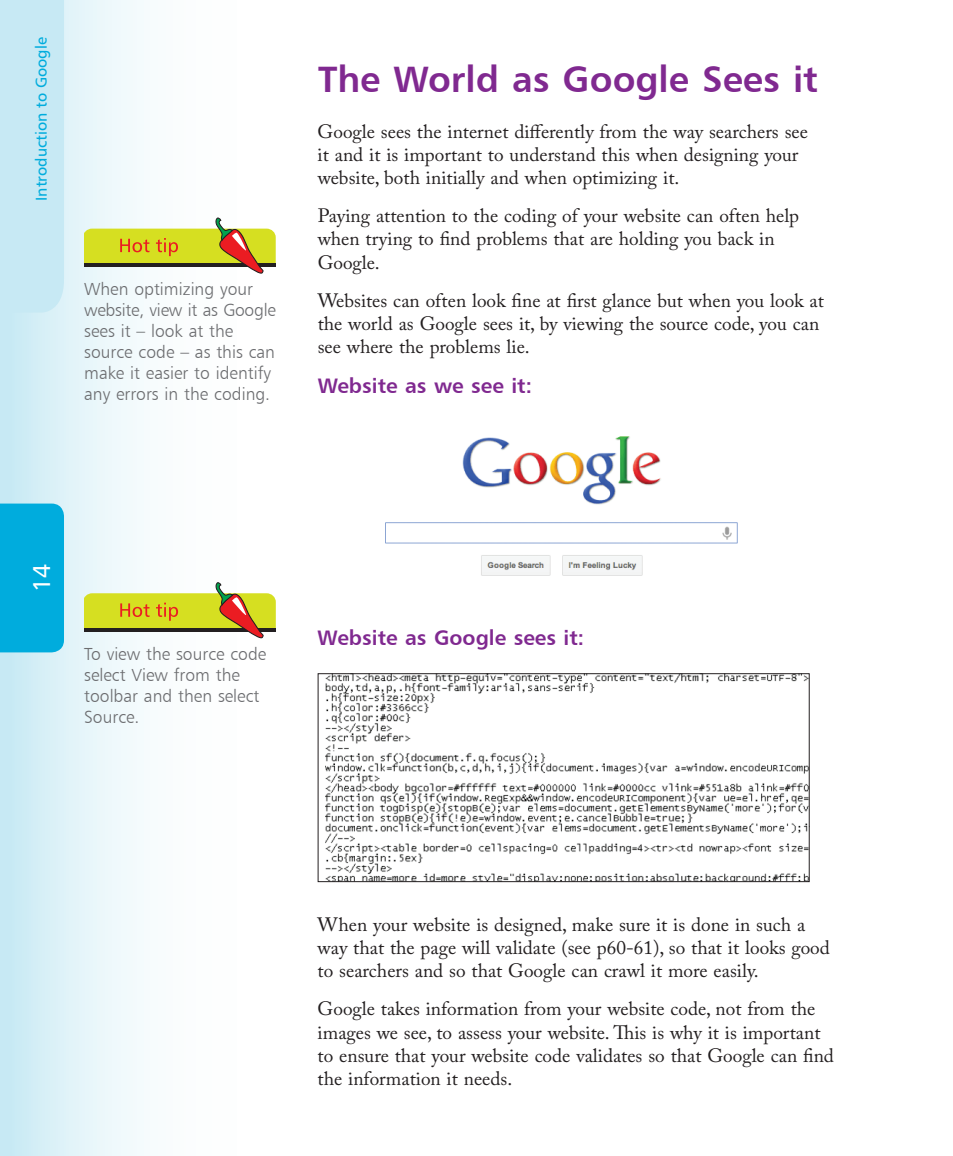
<style>
.page{position:relative;width:953px;height:1156px;background:#fff}
.page>*{position:absolute;margin:0;border:0;box-sizing:border-box;transform-origin:0 0}
.Heading{font:36.75px "Humanist 777 BT Bold B";color:#802990}
.t1{font:24.5px "Humanist 777 BT Roman B";color:#fff}
.Heading_2{font:21px "Humanist 777 BT Bold B";color:#802990}
.Body_text{font:19.25px/23.1px "Adobe Caslon Pro";color:#231f20}
.Icontext{font:17.5px/21px "Humanist 777 BT Light B";color:#6c6d70}
.t2{font:15.75px "Humanist 777 BT Roman B";color:#00acdd}
</style>
<div class="page">
<div style="left:0;top:0;width:288px;height:1156px;background:linear-gradient(to right,#d2edf6,#fff)"></div>
<div style="left:0;top:504px;width:64px;height:148px;background:#00acdd"></div>
<div style="left:0;top:0;width:64px;height:313px;background:#c7e9f4"></div>
<svg style="left:84px;top:217px;width:192px;height:57px"></svg>
<svg style="left:84px;top:582px;width:192px;height:57px"></svg>
<img style="left:325px;top:675px;width:482px;height:205px">
<div style="left:317px;top:673px;width:492px;height:209px;border:1px solid #231f20"></div>
<img style="left:385px;top:436px;width:353px;height:140px">
<p class="t2" style="left:31px;top:201px;width:165px;rotate:-90deg">Introduction to Google</p>
<p class="Icontext" style="left:84px;top:278px;width:193px">When optimizing your website, view it as Google sees it – look at the source code – as this can make it easier to identify any errors in the coding.</p>
<p class="Heading" style="left:318px;top:56px;width:501px">The World as Google Sees it</p>
<p class="Body_text" style="left:317px;top:120px;width:491px">Google sees the internet differently from the way searchers see it and it is important to understand this when designing your website, both initially and when optimizing it.</p>
<p class="Body_text" style="left:317px;top:204px;width:483px">Paying attention to the coding of your website can often help when trying to find problems that are holding you back in<br>Google.</p>
<p class="Body_text" style="left:317px;top:288px;width:508px">Websites can often look fine at first glance but when you look at the world as Google sees it, by viewing the source code, you can see where the problems lie.</p>
<p class="Heading_2" style="left:317px;top:372px;width:216px">Website as we see it:</p>
<p class="t1" style="left:26px;top:592px;width:30px;rotate:-90deg">14</p>
<p class="Icontext" style="left:84px;top:643px;width:184px">To view the source code select View from the toolbar and then select<br>Source.</p>
<p class="Heading_2" style="left:317px;top:624px;width:268px">Website as Google sees it:</p>
<p class="Body_text" style="left:317px;top:913px;width:513px">When your website is designed, make sure it is done in such a way that the page will validate (see p60-61), so that it looks good to searchers and so that Google can crawl it more easily.</p>
<p class="Body_text" style="left:317px;top:997px;width:518px">Google takes information from your website code, not from the images we see, to assess your website. This is why it is important to ensure that your website code validates so that Google can find the information it needs.</p>
</div>
